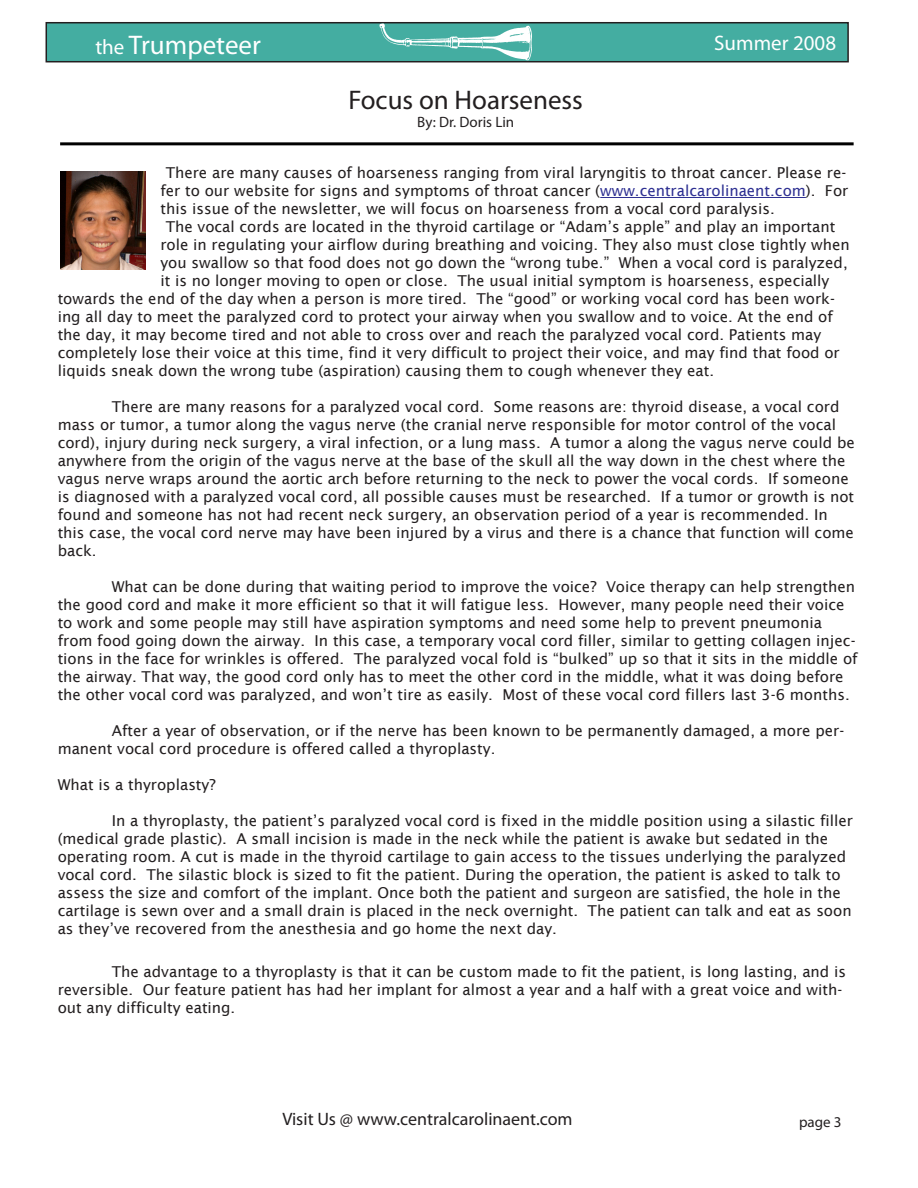
<style>
.page{position:relative;width:918px;height:1188px;background:#fff}
.page>*{position:absolute;margin:0;border:0;box-sizing:border-box;transform-origin:0 0}
.t1{font:27px "Myriad Pro";color:#231f20}
.t2{font:27px "Myriad Pro";color:#fff}
.t3{font:21px "Myriad Pro";color:#fff}
.t4{font:18px "Myriad Pro";color:#231f20}
.t5{font:15px/18px "Lucida Sans";color:#231f20}
.t6{font:15px "Myriad Pro";color:#231f20}
.s1{font-size:21px}
.s2{color:#2e3092}
</style>
<div class="page">
<hr style="left:600px;top:197px;width:206px;height:1px;background:#2e3092">
<div style="left:46px;top:23px;width:802px;height:39px;background:#44ada1"></div>
<div style="left:46px;top:22px;width:803px;height:40px;border:2px solid #231f20"></div>
<img style="left:380px;top:24px;width:152px;height:36px">
<hr style="left:60px;top:142px;width:794px;height:3px;background:#000">
<img style="left:60px;top:171px;width:85px;height:99px">
<p class="t2" style="left:95px;top:28px;width:167px"><span class="s1">the</span> Trumpeteer</p>
<p class="t3" style="left:714px;top:30px;width:123px">Summer 2008</p>
<p class="t1" style="left:349px;top:83px;width:236px">Focus on Hoarseness</p>
<p class="t6" style="left:417px;top:112px;width:99px">By: Dr. Doris Lin</p>
<p class="t5" style="left:160px;top:164px;width:689px;text-indent:5px">There are many causes of hoarseness ranging from viral laryngitis to throat cancer. Please re&shy;fer to our website for signs and symptoms of throat cancer (<span class="s2">www.centralcarolinaent.com</span>). For this issue of the newsletter, we will focus on hoarseness from a vocal cord paralysis.</p>
<p class="t5" style="left:166px;top:218px;width:671px">The vocal cords are located in the thyroid cartilage or “Adam’s apple” and play an important</p>
<p class="t5" style="left:160px;top:236px;width:691px">role in regulating your airflow during breathing and voicing. They also must close tightly when</p>
<p class="t5" style="left:160px;top:254px;width:689px">you swallow so that food does not go down the “wrong tube.” When a vocal cord is paralyzed,</p>
<p class="t5" style="left:160px;top:272px;width:671px">it is no longer moving to open or close. The usual initial symptom is hoarseness, especially</p>
<p class="t5" style="left:58px;top:290px;width:779px">towards the end of the day when a person is more tired. The “good” or working vocal cord has been work-</p>
<p class="t5" style="left:58px;top:308px;width:777px">ing all day to meet the paralyzed cord to protect your airway when you swallow and to voice. At the end of</p>
<p class="t5" style="left:58px;top:326px;width:765px">the day, it may become tired and not able to cross over and reach the paralyzed vocal cord. Patients may</p>
<p class="t5" style="left:58px;top:344px;width:784px">completely lose their voice at this time, find it very difficult to project their voice, and may find that food or</p>
<p class="t5" style="left:58px;top:362px;width:658px">liquids sneak down the wrong tube (aspiration) causing them to cough whenever they eat.</p>
<p class="t5" style="left:58px;top:398px;width:799px;text-indent:54px">There are many reasons for a paralyzed vocal cord. Some reasons are: thyroid disease, a vocal cord mass or tumor, a tumor along the vagus nerve (the cranial nerve responsible for motor control of the vocal cord), injury during neck surgery, a viral infection, or a lung mass. A tumor a along the vagus nerve could be anywhere from the origin of the vagus nerve at the base of the skull all the way down in the chest where the vagus nerve wraps around the aortic arch before returning to the neck to power the vocal cords. If someone is diagnosed with a paralyzed vocal cord, all possible causes must be researched. If a tumor or growth is not found and someone has not had recent neck surgery, an observation period of a year is recommended. In this case, the vocal cord nerve may have been injured by a virus and there is a chance that function will come back.</p>
<p class="t5" style="left:58px;top:578px;width:802px;text-indent:54px">What can be done during that waiting period to improve the voice? Voice therapy can help strengthen the good cord and make it more efficient so that it will fatigue less. However, many people need their voice to work and some people may still have aspiration symptoms and need some help to prevent pneumonia from food going down the airway. In this case, a temporary vocal cord filler, similar to getting collagen injec&shy;tions in the face for wrinkles is offered. The paralyzed vocal fold is “bulked” up so that it sits in the middle of the airway. That way, the good cord only has to meet the other cord in the middle, what it was doing before the other vocal cord was paralyzed, and won’t tire as easily. Most of these vocal cord fillers last 3-6 months.</p>
<p class="t5" style="left:58px;top:722px;width:788px;text-indent:54px">After a year of observation, or if the nerve has been known to be permanently damaged, a more per&shy;manent vocal cord procedure is offered called a thyroplasty.</p>
<p class="t5" style="left:58px;top:776px;width:160px">What is a thyroplasty?</p>
<p class="t5" style="left:58px;top:812px;width:797px;text-indent:54px">In a thyroplasty, the patient’s paralyzed vocal cord is fixed in the middle position using a silastic filler (medical grade plastic). A small incision is made in the neck while the patient is awake but sedated in the operating room. A cut is made in the thyroid cartilage to gain access to the tissues underlying the paralyzed vocal cord. The silastic block is sized to fit the patient. During the operation, the patient is asked to talk to assess the size and comfort of the implant. Once both the patient and surgeon are satisfied, the hole in the cartilage is sewn over and a small drain is placed in the neck overnight. The patient can talk and eat as soon as they’ve recovered from the anesthesia and go home the next day.</p>
<p class="t5" style="left:58px;top:963px;width:790px;text-indent:54px">The advantage to a thyroplasty is that it can be custom made to fit the patient, is long lasting, and is reversible. Our feature patient has had her implant for almost a year and a half with a great voice and with&shy;out any difficulty eating.</p>
<p class="t4" style="left:282px;top:1108px;width:292px">Visit Us @ www.centralcarolinaent.com</p>
<p class="t6" style="left:799px;top:1113px;width:44px">page 3</p>
</div>
